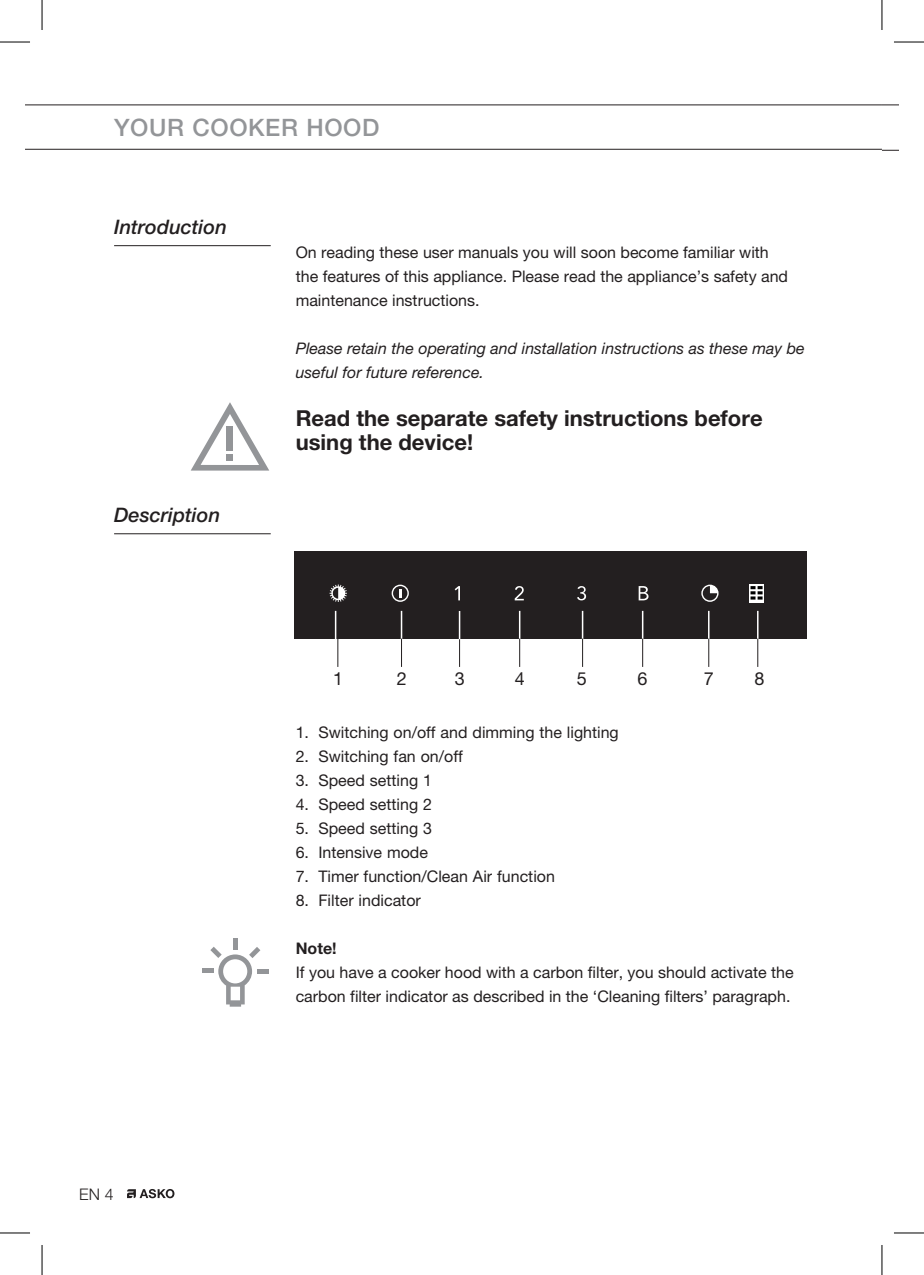
<style>
.page{position:relative;width:924px;height:1275px;background:#fff}
.page>*{position:absolute;margin:0;border:0;box-sizing:border-box;transform-origin:0 0}
.Hoofdkop{font:500 24px "Helvetica Neue";letter-spacing:.025em;color:#939598}
.Platte_tekst{font:700 22px/24px "Helvetica Neue";color:#231f20}
.Kop_met_lijn{font:italic 500 20px "Helvetica Neue";color:#231f20}
.t1{font:18px "Helvetica Neue";color:#231f20}
.Platte_tekst-2{font:16px/24px "Helvetica Neue";color:#231f20}
.Platte_tekst_italic{font:italic 16px/24px "Helvetica Neue";color:#231f20}
.Platte_tekst-3{font:700 16px "Helvetica Neue";color:#231f20}
.t2{font:300 16px "Helvetica Neue";color:#231f20}
</style>
<div class="page">
<hr style="left:25px;top:104px;width:856px;height:1px;background:#231f20">
<hr style="left:25px;top:149px;width:856px;height:1px;background:#231f20">
<svg style="left:881px;top:104px;width:17px;height:1px"></svg>
<svg style="left:882px;top:150px;width:16px;height:1px"></svg>
<svg style="left:127px;top:1189px;width:47px;height:9px"></svg>
<hr style="left:114px;top:245px;width:156px;height:1px;background:#231f20">
<hr style="left:114px;top:533px;width:156px;height:1px;background:#231f20">
<div style="left:294px;top:551px;width:512px;height:87px;background:#231f20"></div>
<svg style="left:749px;top:584px;width:14px;height:18px"></svg>
<svg style="left:329px;top:584px;width:18px;height:18px"></svg>
<svg style="left:701px;top:584px;width:17px;height:18px"></svg>
<svg style="left:391px;top:584px;width:17px;height:18px"></svg>
<svg style="left:454px;top:586px;width:6px;height:14px"></svg>
<svg style="left:514px;top:586px;width:9px;height:14px"></svg>
<svg style="left:577px;top:586px;width:9px;height:14px"></svg>
<svg style="left:638px;top:586px;width:10px;height:14px"></svg>
<svg style="left:750px;top:586px;width:12px;height:13px"></svg>
<svg style="left:335px;top:611px;width:3px;height:56px"></svg>
<hr style="left:400px;top:611px;width:2px;height:28px;background:#fff">
<svg style="left:401px;top:638px;width:1px;height:29px"></svg>
<hr style="left:581px;top:611px;width:2px;height:28px;background:#fff">
<svg style="left:582px;top:638px;width:1px;height:29px"></svg>
<hr style="left:518px;top:611px;width:2px;height:28px;background:#fff">
<svg style="left:519px;top:638px;width:1px;height:29px"></svg>
<svg style="left:459px;top:639px;width:1px;height:28px"></svg>
<hr style="left:458px;top:611px;width:2px;height:28px;background:#fff">
<hr style="left:641px;top:611px;width:2px;height:28px;background:#fff">
<svg style="left:642px;top:638px;width:1px;height:29px"></svg>
<hr style="left:707px;top:611px;width:2px;height:28px;background:#fff">
<svg style="left:708px;top:638px;width:1px;height:29px"></svg>
<hr style="left:756px;top:611px;width:2px;height:28px;background:#fff">
<svg style="left:757px;top:638px;width:1px;height:29px"></svg>
<svg style="left:191px;top:402px;width:78px;height:68px"></svg>
<div style="left:227px;top:426px;width:6px;height:24px;background:#939598"></div>
<div style="left:227px;top:454px;width:6px;height:7px;background:#939598"></div>
<hr style="left:233px;top:938px;width:4px;height:11px;background:#939598">
<div style="left:202px;top:968px;width:11px;height:5px;background:#939598"></div>
<div style="left:257px;top:969px;width:11px;height:5px;background:#939598"></div>
<svg style="left:210px;top:946px;width:50px;height:60px"></svg>
<hr style="left:0;top:42px;width:30px;height:1px;background:#000">
<hr style="left:893px;top:42px;width:30px;height:1px;background:#000">
<hr style="left:0;top:1232px;width:30px;height:1px;background:#000">
<hr style="left:893px;top:1232px;width:30px;height:1px;background:#000">
<hr style="left:42px;top:0;width:1px;height:30px;background:#000">
<hr style="left:42px;top:1245px;width:1px;height:30px;background:#000">
<hr style="left:881px;top:0;width:1px;height:30px;background:#000">
<hr style="left:881px;top:1245px;width:1px;height:30px;background:#000">
<p class="Hoofdkop" style="left:114px;top:114px;width:267px">YOUR COOKER HOOD</p>
<p class="Kop_met_lijn" style="left:114px;top:215px;width:114px">Introduction</p>
<p class="Kop_met_lijn" style="left:114px;top:503px;width:107px">Description</p>
<p class="Platte_tekst-2" style="left:295px;top:240px;width:493px">On reading these user manuals you will soon become familiar with the features of this appliance. Please read the appliance’s safety and maintenance instructions.</p>
<p class="Platte_tekst_italic" style="left:295px;top:336px;width:510px">Please retain the operating and installation instructions as these may be useful for future reference.</p>
<p class="Platte_tekst" style="left:295px;top:406px;width:468px">Read the separate safety instructions before using the device!</p>
<p class="t1" style="left:333px;top:668px;width:12px">1</p>
<p class="t1" style="left:396px;top:668px;width:12px">2</p>
<p class="t1" style="left:454px;top:668px;width:12px">3</p>
<p class="t1" style="left:514px;top:668px;width:12px">4</p>
<p class="t1" style="left:576px;top:668px;width:12px">5</p>
<p class="t1" style="left:637px;top:668px;width:12px">6</p>
<p class="t1" style="left:703px;top:668px;width:12px">7</p>
<p class="t1" style="left:754px;top:668px;width:12px">8</p>
<p class="Platte_tekst-2" style="left:295px;top:720px;width:324px">1. Switching on/off and dimming the lighting</p>
<p class="Platte_tekst-2" style="left:295px;top:744px;width:168px">2. Switching fan on/off</p>
<p class="Platte_tekst-2" style="left:295px;top:768px;width:138px">3. Speed setting 1</p>
<p class="Platte_tekst-2" style="left:295px;top:792px;width:138px">4. Speed setting 2</p>
<p class="Platte_tekst-2" style="left:295px;top:816px;width:138px">5. Speed setting 3</p>
<p class="Platte_tekst-2" style="left:295px;top:840px;width:134px">6. Intensive mode</p>
<p class="Platte_tekst-2" style="left:295px;top:864px;width:261px">7. Timer function/Clean Air function</p>
<p class="Platte_tekst-2" style="left:295px;top:888px;width:127px">8. Filter indicator</p>
<p class="Platte_tekst-3" style="left:295px;top:938px;width:42px">Note!</p>
<p class="Platte_tekst-2" style="left:295px;top:960px;width:499px">If you have a cooker hood with a carbon filter, you should activate the carbon filter indicator as described in the ‘Cleaning filters’ paragraph.</p>
<p class="t2" style="left:79px;top:1184px;width:36px">EN 4</p>
</div>
